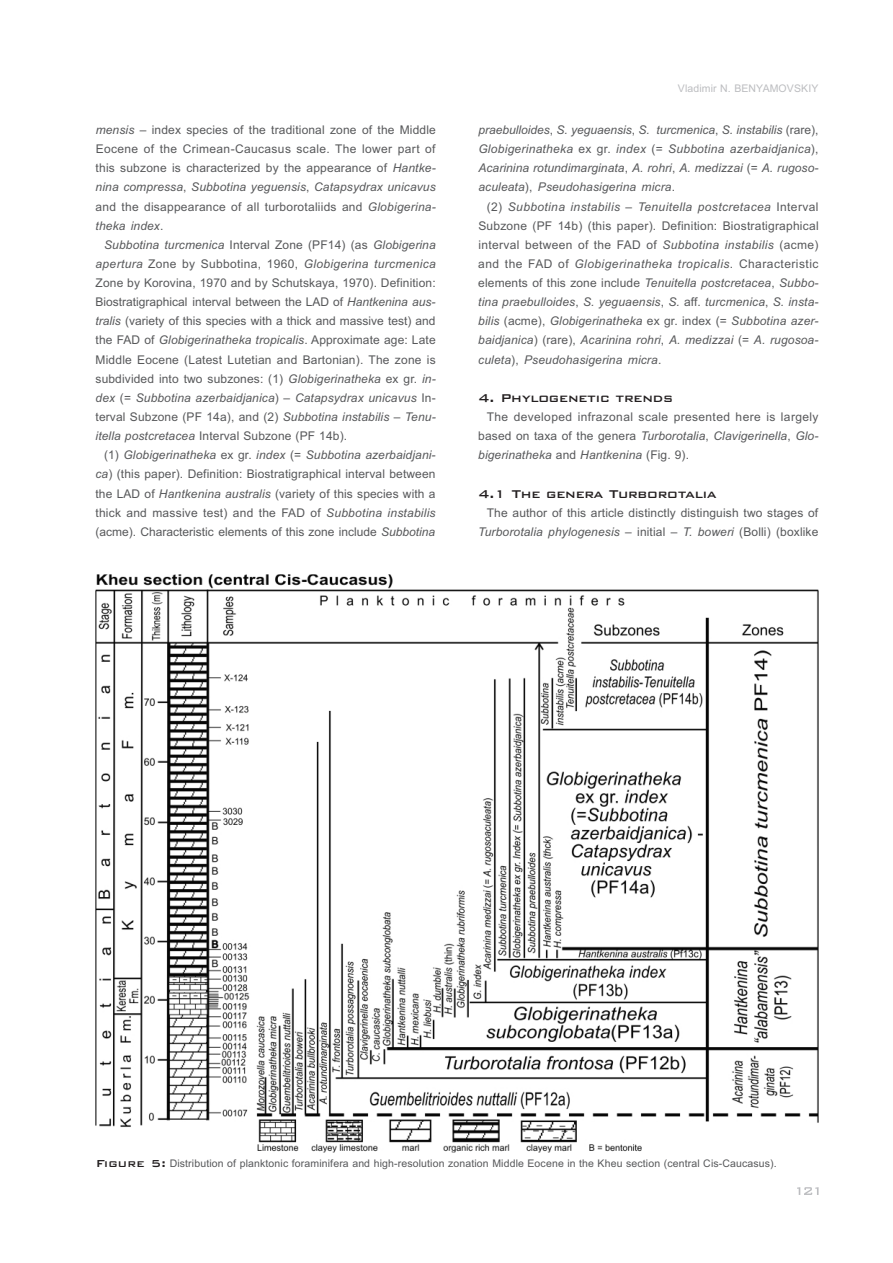
<style>
.page{position:relative;width:893px;height:1263px;background:#fff}
.page>*{position:absolute;margin:0;border:0;box-sizing:border-box;transform-origin:0 0}
.t1{font:500 15px "Bank Gothic BT";letter-spacing:-.015em;color:#231f20}
.t2{font:12px/19.2px "Arial";letter-spacing:.01em;color:#57585a;text-align:justify}
.t3{font:italic 12px/19.2px "Arial";letter-spacing:.015em;color:#57585a;text-align:justify}
.t4{font:10.5px "Arial";letter-spacing:.015em;color:#57585a}
.t5{font:10.5px "Arial";letter-spacing:.01em;color:#bcbdc0}
.s1{font-style:italic}
.s2{font-style:normal}
.s3{font-family:"Bank Gothic BT";font-weight:500;font-size:13.5px;color:#231f20}
</style>
<div class="page">
<img style="left:95px;top:574px;width:724px;height:579px">
<svg style="left:797px;top:1187px;width:22px;height:8px"></svg>
<p class="t2" style="left:96px;top:121px;width:342px"><span class="s1">mensis</span> – index species of the traditional zone of the Middle Eocene of the Crimean-Caucasus scale. The lower part of this subzone is characterized by the appearance of <span class="s1">Hantke&shy;nina compressa</span>, <span class="s1">Subbotina yeguensis</span>, <span class="s1">Catapsydrax unicavus </span>and the disappearance of all turborotaliids and <span class="s1">Globigerina&shy;theka index</span>.</p>
<p class="t2" style="left:96px;top:236px;width:342px;text-indent:9px"><span class="s1">Subbotina turcmenica</span> Interval Zone (PF14) (as <span class="s1">Globigerina apertura</span> Zone by Subbotina, 1960, <span class="s1">Globigerina turcmenica </span>Zone by Korovina, 1970 and by Schutskaya, 1970). Definition:<br>Biostratigraphical interval between the LAD of <span class="s1">Hantkenina aus&shy;tralis</span> (variety of this species with a thick and massive test) and the FAD of <span class="s1">Globigerinatheka tropicalis</span>. Approximate age: Late Middle Eocene (Latest Lutetian and Bartonian). The zone is subdivided into two subzones: (1) <span class="s1">Globigerinatheka</span> ex gr. <span class="s1">in&shy;dex</span> (= <span class="s1">Subbotina azerbaidjanica</span>) – <span class="s1">Catapsydrax unicavus</span> In&shy;terval Subzone (PF 14a), and (2) <span class="s1">Subbotina instabilis</span> – <span class="s1">Tenu&shy;itella postcretacea</span> Interval Subzone (PF 14b).</p>
<p class="t2" style="left:95px;top:447px;width:342px;text-indent:9px">(1) <span class="s1">Globigerinatheka</span> ex gr. <span class="s1">index</span> (= <span class="s1">Subbotina azerbaidjani&shy;ca</span>) (this paper). Definition: Biostratigraphical interval between the LAD of <span class="s1">Hantkenina australis</span> (variety of this species with a thick and massive test) and the FAD of <span class="s1">Subbotina instabilis </span>(acme). Characteristic elements of this zone include <span class="s1">Subbotina</span></p>
<p class="t5" style="left:678px;top:84px;width:142px">Vladimir N. BENYAMOVSKIY</p>
<p class="t3" style="left:478px;top:121px;width:342px">praebulloides<span class="s2">,</span> S. yeguaensis<span class="s2">,</span> S. turcmenica<span class="s2">,</span> S. instabilis <span class="s2">(rare), </span>Globigerinatheka <span class="s2">ex gr.</span> index <span class="s2">(=</span> Subbotina azerbaidjanica<span class="s2">), </span>Acarinina rotundimarginata<span class="s2">,</span> A. rohri<span class="s2">,</span> A. medizzai <span class="s2">(=</span> A. rugoso&shy;aculeata<span class="s2">),</span> Pseudohasigerina micra<span class="s2">.</span></p>
<p class="t3" style="left:478px;top:198px;width:342px;text-indent:9px"><span class="s2">(2)</span> Subbotina instabilis – Tenuitella postcretacea <span class="s2">Interval Subzone (PF 14b) (this paper). Definition: Biostratigraphical interval between of the FAD of</span> Subbotina instabilis <span class="s2">(acme) and the FAD of</span> Globigerinatheka tropicalis<span class="s2">. Characteristic elements of this zone include</span> Tenuitella postcretacea<span class="s2">,</span> Subbo&shy;tina praebulloides<span class="s2">,</span> S. yeguaensis<span class="s2">,</span> S. <span class="s2">aff.</span> turcmenica<span class="s2">,</span> S. insta&shy;bilis <span class="s2">(acme),</span> Globigerinatheka <span class="s2">ex gr. index (=</span> Subbotina azer&shy;baidjanica<span class="s2">) (rare),</span> Acarinina rohri<span class="s2">,</span> A. medizzai <span class="s2">(=</span> A. rugosoa&shy;culeta<span class="s2">),</span> Pseudohasigerina micra<span class="s2">.</span></p>
<p class="t1" style="left:478px;top:390px;width:196px">4. Phylogenetic trends</p>
<p class="t2" style="left:478px;top:408px;width:342px;text-indent:9px">The developed infrazonal scale presented here is largely based on taxa of the genera <span class="s1">Turborotalia</span>, <span class="s1">Clavigerinella</span>, <span class="s1">Glo&shy;bigerinatheka</span> and <span class="s1">Hantkenina</span> (Fig. 9).</p>
<p class="t1" style="left:478px;top:486px;width:240px">4.1 The genera Turborotalia</p>
<p class="t2" style="left:478px;top:504px;width:342px;text-align:right">The author of this article distinctly distinguish two stages of<br><span class="s1">Turborotalia phylogenesis</span> – initial – <span class="s1">T. boweri</span> (Bolli) (boxlike</p>
<p class="t4" style="left:96px;top:1160px;width:683px"><span class="s3">Figure 5:</span> Distribution of planktonic foraminifera and high-resolution zonation Middle Eocene in the Kheu section (central Cis-Caucasus).</p>
</div>
